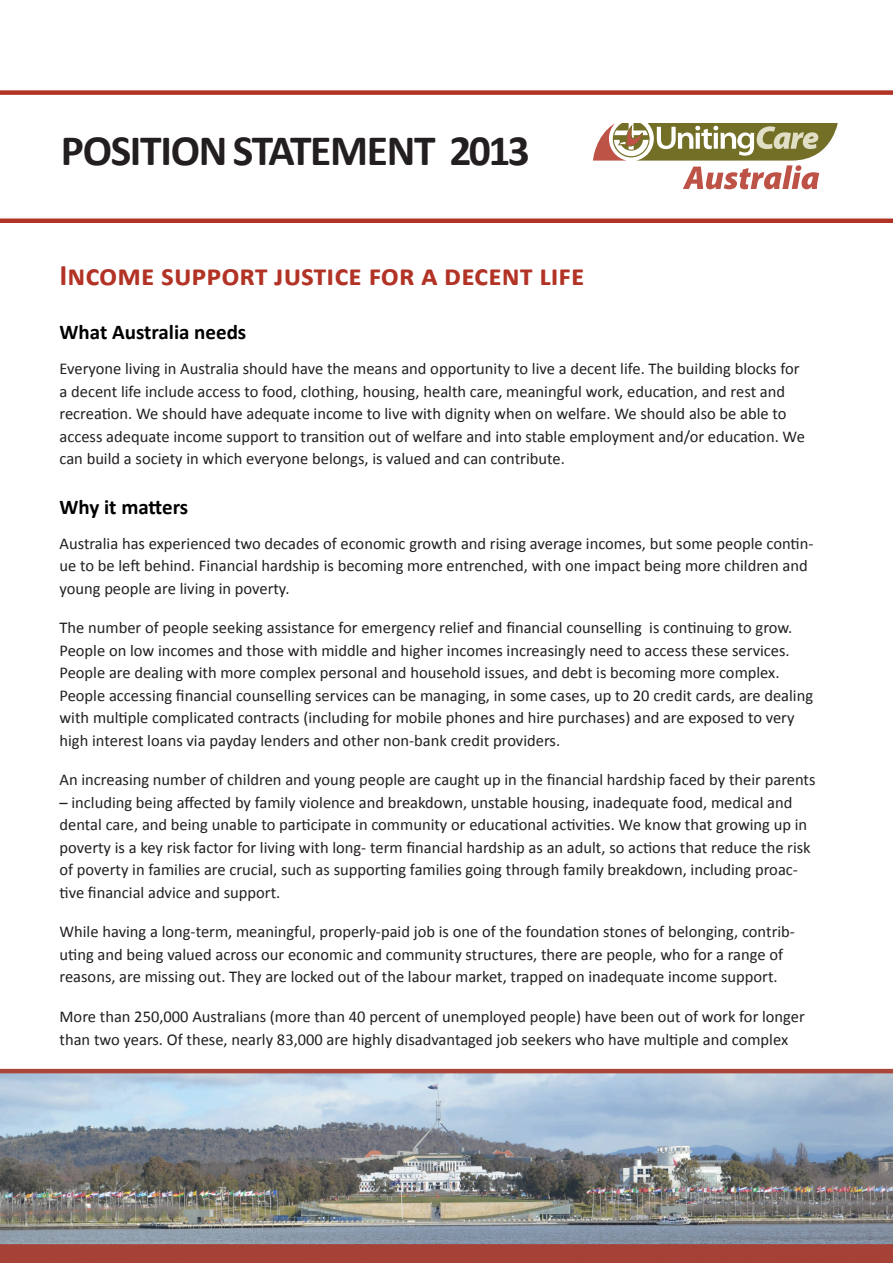
<style>
.page{position:relative;width:893px;height:1263px;background:#fff}
.page>*{position:absolute;margin:0;border:0;box-sizing:border-box;transform-origin:0 0}
.t1{font:700 43.5px "Calibri";letter-spacing:-.03em;color:#231f20}
._02_Heading{font:700 30px "Calibri";color:#b23326}
._03_heading{font:700 21px "Calibri";color:#000}
.main_content{font:16.5px/22.5px "Calibri";color:#231f20}
</style>
<div class="page">
<svg style="left:593px;top:124px;width:245px;height:65px"></svg>
<div style="left:0;top:90px;width:893px;height:5px;background:#b23326"></div>
<div style="left:0;top:218px;width:893px;height:5px;background:#b23326"></div>
<img style="left:0;top:1074px;width:893px;height:170px">
<hr style="left:0;top:1069px;width:893px;height:4px;background:#ab463a">
<div style="left:0;top:1244px;width:893px;height:19px;background:#a54136"></div>
<p class="t1" style="left:61px;top:123px;width:470px">POSITION STATEMENT 2013</p>
<p class="_02_Heading" style="left:60px;top:256px;width:526px">Income support justice for a decent life</p>
<p class="_03_heading" style="left:60px;top:318px;width:188px">What Australia needs</p>
<p class="main_content" style="left:60px;top:357px;width:747px">Everyone living in Australia should have the means and opportunity to live a decent life. The building blocks for a decent life include access to food, clothing, housing, health care, meaningful work, education, and rest and recreation. We should have adequate income to live with dignity when on welfare. We should also be able to access adequate income support to transition out of welfare and into stable employment and/or education. We can build a society in which everyone belongs, is valued and can contribute.</p>
<p class="_03_heading" style="left:60px;top:493px;width:130px">Why it matters</p>
<p class="main_content" style="left:60px;top:532px;width:755px">Australia has experienced two decades of economic growth and rising average incomes, but some people contin&shy;ue to be left behind. Financial hardship is becoming more entrenched, with one impact being more children and young people are living in poverty.</p>
<p class="main_content" style="left:60px;top:617px;width:755px">The number of people seeking assistance for emergency relief and financial counselling is continuing to grow.<br>People on low incomes and those with middle and higher incomes increasingly need to access these services.<br>People are dealing with more complex personal and household issues, and debt is becoming more complex.<br>People accessing financial counselling services can be managing, in some cases, up to 20 credit cards, are dealing with multiple complicated contracts (including for mobile phones and hire purchases) and are exposed to very high interest loans via payday lenders and other non-bank credit providers.</p>
<p class="main_content" style="left:60px;top:769px;width:758px">An increasing number of children and young people are caught up in the financial hardship faced by their parents</p>
<p class="main_content" style="left:60px;top:791px;width:753px">– including being affected by family violence and breakdown, unstable housing, inadequate food, medical and dental care, and being unable to participate in community or educational activities. We know that growing up in poverty is a key risk factor for living with long- term financial hardship as an adult, so actions that reduce the risk of poverty in families are crucial, such as supporting families going through family breakdown, including proac&shy;tive financial advice and support.</p>
<p class="main_content" style="left:60px;top:921px;width:737px">While having a long-term, meaningful, properly-paid job is one of the foundation stones of belonging, contrib&shy;uting and being valued across our economic and community structures, there are people, who for a range of reasons, are missing out. They are locked out of the labour market, trapped on inadequate income support.</p>
<p class="main_content" style="left:60px;top:1005px;width:747px">More than 250,000 Australians (more than 40 percent of unemployed people) have been out of work for longer than two years. Of these, nearly 83,000 are highly disadvantaged job seekers who have multiple and complex</p>
</div>
